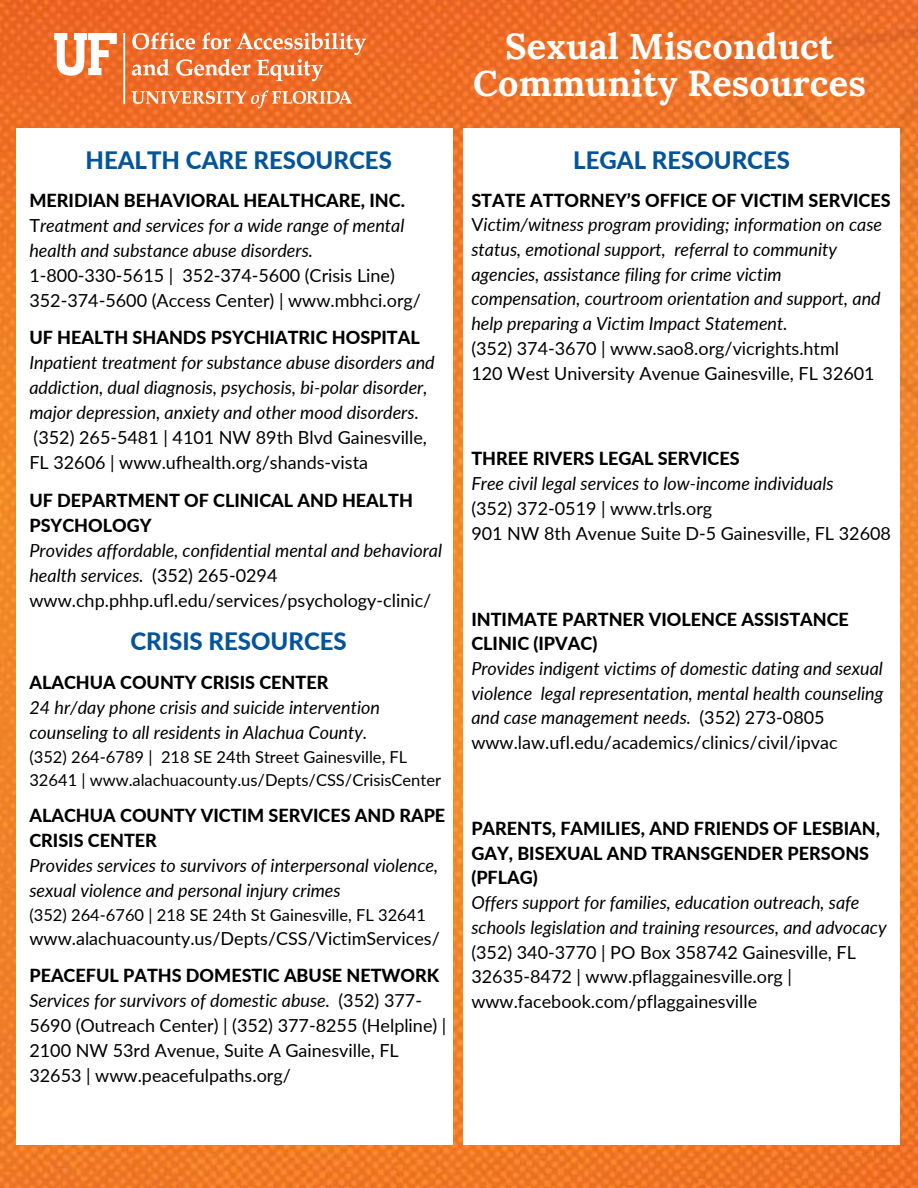
<style>
.page{position:relative;width:918px;height:1188px;background:#fff}
.page>*{position:absolute;margin:0;border:0;box-sizing:border-box;transform-origin:0 0}
.t1{font:700 36px/37.2px "Lora";letter-spacing:.005em;color:#fff;text-align:center}
.t2{font:800 24px "Lato";color:#04549c}
.t3{font:italic 18px/25px "Lato";color:#000}
.t4{font:18px/25px "Lato";color:#000}
.t5{font:800 18px/24.8px "Lato";color:#000}
.t6{font:16.5px/23px "Lato";color:#000}
.s1{font-style:normal}
.s2{font-style:italic}
</style>
<div class="page">
<img style="left:0;top:0;width:918px;height:1188px">
<div style="left:16px;top:128px;width:436px;height:1017px;background:#fff"></div>
<div style="left:464px;top:128px;width:436px;height:1017px;background:#fff"></div>
<img style="left:42px;top:18px;width:342px;height:93px">
<p class="t2" style="left:85px;top:145px;width:308px">HEALTH CARE RESOURCES</p>
<p class="t5" style="left:29px;top:188px;width:377px">MERIDIAN BEHAVIORAL HEALTHCARE, INC.</p>
<p class="t3" style="left:29px;top:213px;width:377px"><span class="s1">T</span>reatment and services for a wide range of mental health and substance abuse disorders.</p>
<p class="t4" style="left:29px;top:263px;width:367px">1-800-330-5615 | 352-374-5600 (Crisis Line)</p>
<p class="t4" style="left:29px;top:288px;width:393px">352-374-5600 (Access Center) | www.mbhci.org/</p>
<p class="t5" style="left:29px;top:325px;width:392px">UF HEALTH SHANDS PSYCHIATRIC HOSPITAL</p>
<p class="t3" style="left:29px;top:350px;width:407px">Inpatient treatment for substance abuse disorders and addiction, dual diagnosis, psychosis, bi-polar disorder, major depression, anxiety and other mood disorders. <span class="s1">(352) 265-5481 | 4101 NW 89th Blvd Gainesville, FL 32606 | www.ufhealth.org/shands-vista</span></p>
<p class="t5" style="left:29px;top:487px;width:385px">UF DEPARTMENT OF CLINICAL AND HEALTH<br>PSYCHOLOGY</p>
<p class="t3" style="left:29px;top:537px;width:414px">Provides affordable, confidential mental and behavioral health services. <span class="s1">(352) 265-0294</span></p>
<p class="t4" style="left:29px;top:587px;width:404px">www.chp.phhp.ufl.edu/services/psychology-clinic/</p>
<p class="t2" style="left:130px;top:627px;width:218px">CRISIS RESOURCES</p>
<p class="t5" style="left:29px;top:670px;width:300px">ALACHUA COUNTY CRISIS CENTER</p>
<p class="t3" style="left:29px;top:694px;width:352px">24 hr/day phone crisis and suicide intervention counseling to all residents in Alachua County.</p>
<p class="t6" style="left:29px;top:745px;width:413px">(352) 264-6789 | 218 SE 24th Street Gainesville, FL<br>32641 | www.alachuacounty.us/Depts/CSS/CrisisCenter</p>
<p class="t5" style="left:29px;top:803px;width:417px">ALACHUA COUNTY VICTIM SERVICES AND RAPE<br>CRISIS CENTER</p>
<p class="t3" style="left:29px;top:853px;width:410px">Provides services to survivors of interpersonal violence, sexual violence and personal injury crimes</p>
<p class="t6" style="left:29px;top:903px;width:398px">(352) 264-6760 | 218 SE 24th St Gainesville, FL 32641</p>
<p class="t4" style="left:29px;top:926px;width:412px">www.alachuacounty.us/Depts/CSS/VictimServices/</p>
<p class="t5" style="left:29px;top:963px;width:411px">PEACEFUL PATHS DOMESTIC ABUSE NETWORK</p>
<p class="t4" style="left:29px;top:988px;width:418px"><span class="s2">Services for survivors of domestic abuse.</span> (352) 377- 5690 (Outreach Center) | (352) 377-8255 (Helpline) | 2100 NW 53rd Avenue, Suite A Gainesville, FL 32653 | www.peacefulpaths.org/</p>
<p class="t1" style="left:473px;top:27px;width:394px">Sexual Misconduct<br>Community Resources</p>
<p class="t2" style="left:573px;top:145px;width:218px">LEGAL RESOURCES</p>
<p class="t5" style="left:471px;top:187px;width:421px">STATE ATTORNEY’S OFFICE OF VICTIM SERVICES</p>
<p class="t3" style="left:471px;top:212px;width:412px"><span class="s1">V</span>ictim/witness program providing; information on case status, emotional support, referral to community agencies, assistance filing for crime victim compensation, courtroom orientation and support, and help preparing a Victim Impact Statement.</p>
<p class="t4" style="left:471px;top:335px;width:369px">(352) 374-3670 | www.sao8.org/vicrights.html</p>
<p class="t4" style="left:471px;top:360px;width:405px">120 West University Avenue Gainesville, FL 32601</p>
<p class="t5" style="left:471px;top:446px;width:270px">THREE RIVERS LEGAL SERVICES</p>
<p class="t3" style="left:471px;top:471px;width:364px">Free civil legal services to low-income individuals</p>
<p class="t4" style="left:471px;top:495px;width:242px">(352) 372-0519 | www.trls.org</p>
<p class="t4" style="left:471px;top:520px;width:421px">901 NW 8th Avenue Suite D-5 Gainesville, FL 32608</p>
<p class="t5" style="left:471px;top:606px;width:379px">INTIMATE PARTNER VIOLENCE ASSISTANCE<br>CLINIC (IPVAC)</p>
<p class="t3" style="left:471px;top:656px;width:414px;text-align:justify">Provides indigent victims of domestic dating and sexual violence legal representation, mental health counseling and case management needs. <span class="s1">(352) 273-0805</span></p>
<p class="t4" style="left:471px;top:730px;width:368px">www.law.ufl.edu/academics/clinics/civil/ipvac</p>
<p class="t5" style="left:471px;top:816px;width:410px">PARENTS, FAMILIES, AND FRIENDS OF LESBIAN,<br>GAY, BISEXUAL AND TRANSGENDER PERSONS (PFLAG)</p>
<p class="t3" style="left:471px;top:890px;width:417px">Offers support for families, education outreach, safe schools legislation and training resources, and advocacy</p>
<p class="t4" style="left:471px;top:939px;width:386px">(352) 340-3770 | PO Box 358742 Gainesville, FL<br>32635-8472 | www.pflaggainesville.org | www.facebook.com/pflaggainesville</p>
</div>
